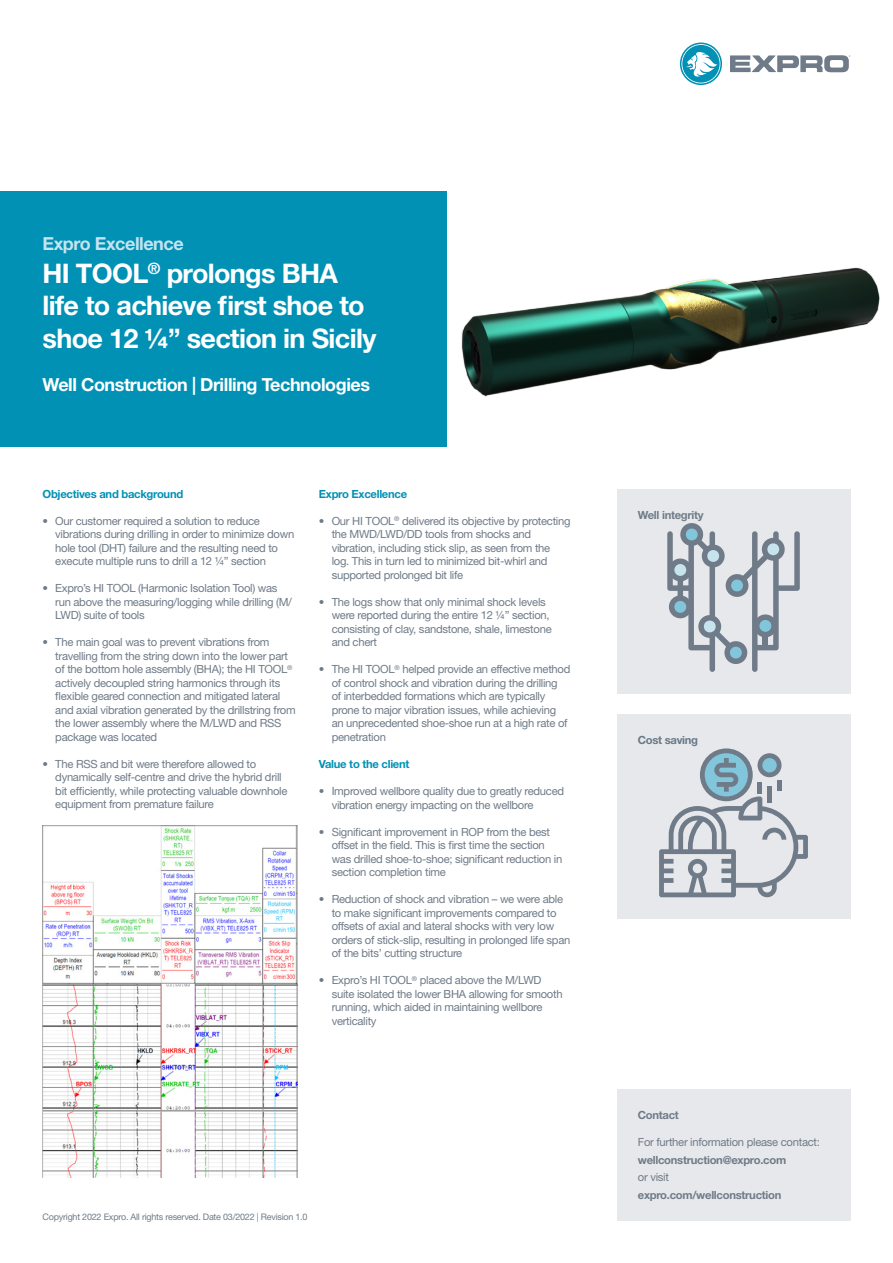
<style>
.page{position:relative;width:893px;height:1263px;background:#fff}
.page>*{position:absolute;margin:0;border:0;box-sizing:border-box;transform-origin:0 0}
.t1{font:700 27px/32.4px "Helvetica Neue";letter-spacing:-.025em;color:#fff}
.t2{font:700 18px "Helvetica Neue";letter-spacing:-.025em;color:#fff}
.t3{font:700 18px "Helvetica Neue";letter-spacing:-.025em;color:#c6e3ee}
.t4{font:11.25px/13.5px "Helvetica Neue";letter-spacing:-.025em;color:#6f7b88}
.t5{font:700 11.25px "Helvetica Neue";letter-spacing:-.025em;color:#6f7b88}
.t6{font:700 11.25px "Helvetica Neue";letter-spacing:-.025em;color:#0091b5}
.t7{font:700 11.25px "Helvetica Neue";letter-spacing:-.025em;color:#677887}
.t8{font:9px "Helvetica Neue";letter-spacing:-.025em;color:#6f7b88}
</style>
<div class="page">
<div style="left:0;top:191px;width:446px;height:255px;background:#0091b5"></div>
<img style="left:446px;top:193px;width:434px;height:252px">
<svg style="left:680px;top:43px;width:42px;height:42px"></svg>
<svg style="left:730px;top:55px;width:120px;height:17px"></svg>
<div style="left:617px;top:1089px;width:233px;height:131px;background:#e7e8eb"></div>
<div style="left:617px;top:489px;width:233px;height:204px;background:#e7e8eb"></div>
<img style="left:43px;top:826px;width:255px;height:352px">
<svg style="left:667px;top:523px;width:133px;height:149px"></svg>
<div style="left:617px;top:714px;width:233px;height:204px;background:#e7e8eb"></div>
<svg style="left:659px;top:748px;width:149px;height:149px"></svg>
<div style="left:757px;top:782px;width:5px;height:11px;background:#6f7b88"></div>
<div style="left:767px;top:787px;width:5px;height:16px;background:#6f7b88"></div>
<hr style="left:777px;top:780px;width:4px;height:10px;background:#6f7b88">
<h2 class="t3" style="left:43px;top:233px;width:143px">Expro Excellence</h2>
<h1 class="t1" style="left:43px;top:256px;width:335px">HI TOOL<sup>®</sup> prolongs BHA life to achieve first shoe to shoe 12 ¼” section in Sicily</h1>
<h2 class="t2" style="left:43px;top:373px;width:329px">Well Construction | Drilling Technologies</h2>
<p class="t6" style="left:43px;top:487px;width:142px">Objectives and background</p>
<p class="t4" style="left:55px;top:514px;width:241px;text-indent:-13px">• Our customer required a solution to reduce vibrations during drilling in order to minimize down hole tool (DHT) failure and the resulting need to execute multiple runs to drill a 12 ¼” section</p>
<p class="t4" style="left:55px;top:581px;width:238px;text-indent:-13px">• Expro’s HI TOOL (Harmonic Isolation Tool) was run above the measuring/logging while drilling (M/<br>LWD) suite of tools</p>
<p class="t4" style="left:55px;top:635px;width:242px;text-indent:-13px">• The main goal was to prevent vibrations from travelling from the string down into the lower part of the bottom hole assembly (BHA); the HI TOOL<sup>® </sup>actively decoupled string harmonics through its flexible geared connection and mitigated lateral and axial vibration generated by the drillstring from the lower assembly where the M/LWD and RSS package was located</p>
<p class="t4" style="left:55px;top:757px;width:234px;text-indent:-13px">• The RSS and bit were therefore allowed to dynamically self-centre and drive the hybrid drill bit efficiently, while protecting valuable downhole equipment from premature failure</p>
<p class="t6" style="left:319px;top:487px;width:90px">Expro Excellence</p>
<p class="t4" style="left:332px;top:514px;width:240px;text-indent:-13px">• Our HI TOOL<sup>®</sup> delivered its objective by protecting the MWD/LWD/DD tools from shocks and vibration, including stick slip, as seen from the log. This in turn led to minimized bit-whirl and supported prolonged bit life</p>
<p class="t4" style="left:332px;top:595px;width:222px;text-indent:-13px">• The logs show that only minimal shock levels were reported during the entire 12 ¼” section, consisting of clay, sandstone, shale, limestone and chert</p>
<p class="t4" style="left:332px;top:662px;width:240px;text-indent:-13px">• The HI TOOL<sup>®</sup> helped provide an effective method of control shock and vibration during the drilling<br>of interbedded formations which are typically prone to major vibration issues, while achieving an unprecedented shoe-shoe run at a high rate of penetration</p>
<p class="t6" style="left:319px;top:757px;width:92px">Value to the client</p>
<p class="t4" style="left:332px;top:784px;width:234px;text-indent:-13px">• Improved wellbore quality due to greatly reduced vibration energy impacting on the wellbore</p>
<p class="t4" style="left:332px;top:825px;width:232px;text-indent:-13px">• Significant improvement in ROP from the best offset in the field. This is first time the section was drilled shoe-to-shoe; significant reduction in section completion time</p>
<p class="t4" style="left:332px;top:892px;width:240px;text-indent:-13px">• Reduction of shock and vibration – we were able to make significant improvements compared to offsets of axial and lateral shocks with very low orders of stick-slip, resulting in prolonged life span of the bits’ cutting structure</p>
<p class="t4" style="left:332px;top:973px;width:232px;text-indent:-13px">• Expro’s HI TOOL<sup>®</sup> placed above the M/LWD suite isolated the lower BHA allowing for smooth running, which aided in maintaining wellbore verticality</p>
<p class="t8" style="left:43px;top:1212px;width:267px">Copyright 2022 Expro. All rights reserved. Date 03/2022 | Revision 1.0</p>
<p class="t5" style="left:638px;top:508px;width:67px">Well integrity</p>
<p class="t7" style="left:638px;top:733px;width:62px">Cost saving</p>
<p class="t5" style="left:638px;top:1108px;width:43px">Contact</p>
<p class="t4" style="left:638px;top:1135px;width:184px">For further information please contact:</p>
<p class="t5" style="left:638px;top:1153px;width:150px">wellconstruction@expro.com</p>
<p class="t4" style="left:638px;top:1170px;width:33px">or visit</p>
<p class="t5" style="left:638px;top:1188px;width:145px">expro.com/wellconstruction</p>
</div>
